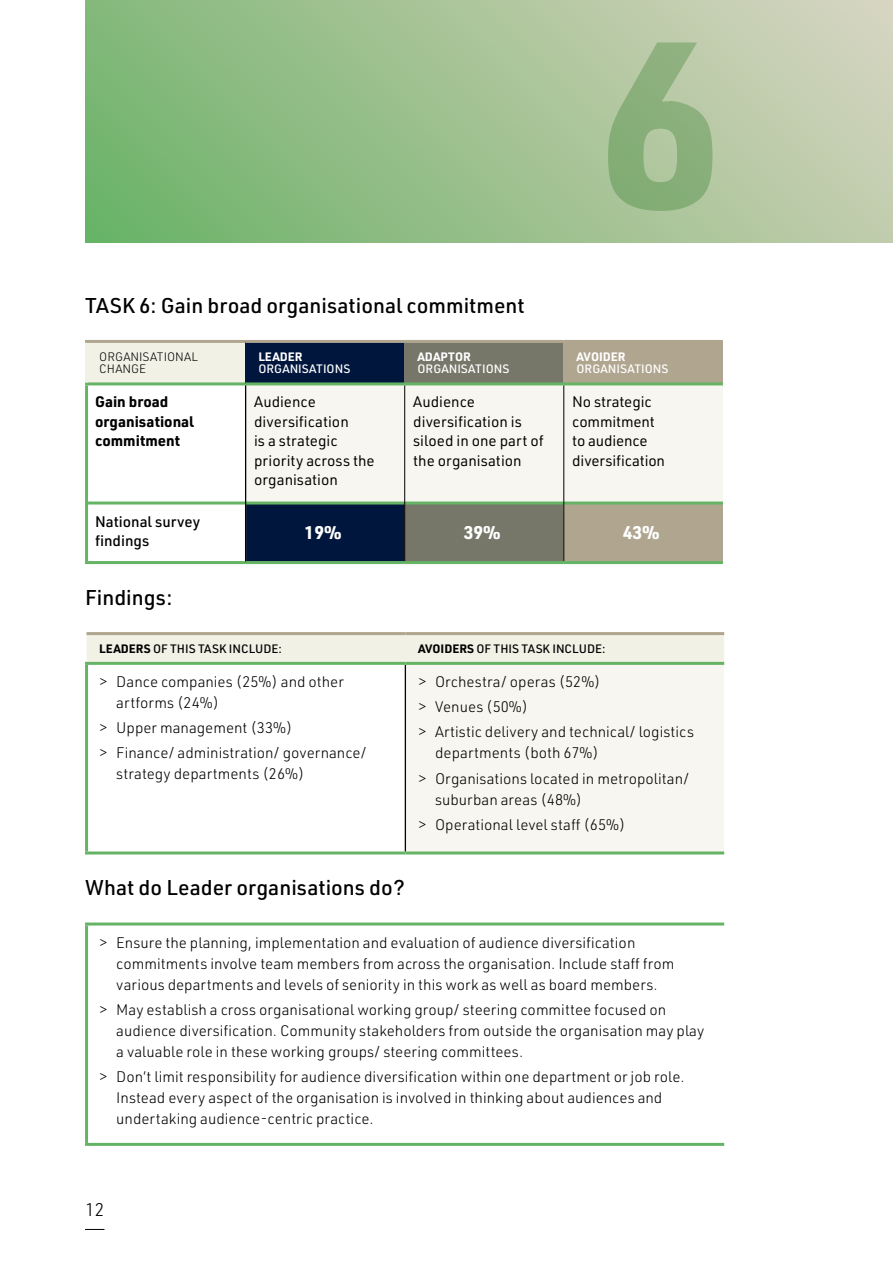
<style>
.page{position:relative;width:893px;height:1263px;background:#fff}
.page>*{position:absolute;margin:0;border:0;box-sizing:border-box;transform-origin:0 0}
.t1{font:700 232.2px "URWDIN";color:#84bf82}
.t2{font:500 21px "URWDIN";color:#000}
.t3{font:700 18px "URWDIN";color:#fff}
.t4{font:300 18px "URWDIN";color:#000}
.t5{font:300 15px/21px "URWDIN";color:#000}
.t6{font:15px/19.5px "URWDIN";color:#000}
.t7{font:700 15px/19.5px "URWDIN";color:#000}
.t8{font:500 15px/19.5px "URWDIN";color:#000}
.t9{font:500 12px "URWDIN";color:#000}
.t10{font:500 12px "URWDIN";color:#fff}
.t11{font:300 12px/12px "URWDIN";color:#000}
.t12{font:700 12px "URWDIN";color:#fff}
.s1{font-weight:700}
</style>
<div class="page">
<svg style="left:85px;top:1229px;width:19px;height:1px"></svg>
<div style="left:85px;top:0;width:808px;height:242px;background:linear-gradient(to right,#77b570,#ced1b8)"></div>
<div style="left:87px;top:341px;width:159px;height:43px;background:#f2f1e6"></div>
<div style="left:246px;top:341px;width:159px;height:43px;background:#00163d"></div>
<div style="left:405px;top:341px;width:159px;height:43px;background:#767769"></div>
<div style="left:564px;top:341px;width:159px;height:43px;background:#b0a690"></div>
<svg style="left:88px;top:385px;width:157px;height:120px"></svg>
<div style="left:247px;top:385px;width:476px;height:116px;background:#f7f6f0"></div>
<div style="left:246px;top:503px;width:159px;height:59px;background:#00163d"></div>
<div style="left:405px;top:503px;width:159px;height:59px;background:#767769"></div>
<div style="left:564px;top:503px;width:159px;height:59px;background:#b0a690"></div>
<hr style="left:85px;top:382px;width:161px;height:3px;background:#65b465">
<hr style="left:85px;top:385px;width:3px;height:118px;background:#65b465">
<hr style="left:246px;top:382px;width:159px;height:3px;background:#65b465">
<hr style="left:405px;top:382px;width:159px;height:3px;background:#65b465">
<hr style="left:564px;top:382px;width:159px;height:3px;background:#65b465">
<hr style="left:85px;top:503px;width:3px;height:58px;background:#65b465">
<hr style="left:246px;top:501px;width:158px;height:3px;background:#65b465">
<hr style="left:405px;top:501px;width:159px;height:3px;background:#65b465">
<hr style="left:564px;top:501px;width:159px;height:3px;background:#65b465">
<hr style="left:246px;top:561px;width:159px;height:3px;background:#65b465">
<hr style="left:405px;top:561px;width:159px;height:3px;background:#65b465">
<hr style="left:564px;top:561px;width:159px;height:3px;background:#65b465">
<hr style="left:88px;top:501px;width:157px;height:3px;background:#65b465">
<hr style="left:85px;top:561px;width:161px;height:3px;background:#65b465">
<hr style="left:85px;top:340px;width:161px;height:3px;background:#b0a690">
<hr style="left:246px;top:340px;width:159px;height:3px;background:#b0a690">
<hr style="left:405px;top:340px;width:159px;height:3px;background:#b0a690">
<hr style="left:564px;top:340px;width:159px;height:3px;background:#b0a690">
<hr style="left:85px;top:343px;width:3px;height:39px;background:#f2f1e6">
<hr style="left:245px;top:385px;width:1px;height:118px;background:#000">
<hr style="left:246px;top:385px;width:1px;height:118px;background:#000">
<hr style="left:245px;top:503px;width:1px;height:58px;background:#000">
<hr style="left:246px;top:503px;width:1px;height:58px;background:#000">
<hr style="left:404px;top:385px;width:1px;height:118px;background:#000">
<hr style="left:564px;top:385px;width:1px;height:118px;background:#000">
<hr style="left:404px;top:503px;width:1px;height:58px;background:#000">
<hr style="left:564px;top:503px;width:1px;height:58px;background:#000">
<svg style="left:87px;top:635px;width:637px;height:27px;background:#f1f0e4"></svg>
<div style="left:405px;top:663px;width:319px;height:190px;background:#f7f6f0"></div>
<hr style="left:405px;top:665px;width:1px;height:186px;background:#000">
<hr style="left:85px;top:662px;width:320px;height:3px;background:#65b465">
<hr style="left:85px;top:665px;width:3px;height:186px;background:#65b465">
<hr style="left:405px;top:662px;width:319px;height:3px;background:#65b465">
<hr style="left:405px;top:851px;width:319px;height:3px;background:#65b465">
<hr style="left:85px;top:851px;width:320px;height:3px;background:#65b465">
<hr style="left:87px;top:632px;width:318px;height:3px;background:#b0a690">
<hr style="left:405px;top:632px;width:319px;height:3px;background:#b0a690">
<hr style="left:85px;top:922px;width:639px;height:3px;background:#65b465">
<hr style="left:85px;top:925px;width:3px;height:218px;background:#65b465">
<hr style="left:85px;top:1143px;width:639px;height:3px;background:#65b465">
<h2 class="t2" style="left:85px;top:291px;width:441px">TASK 6: Gain broad organisational commitment</h2>
<p class="t11" style="left:99px;top:350px;width:100px">ORGANISATIONAL<br>CHANGE</p>
<p class="t12" style="left:258px;top:348px;width:46px">LEADER</p>
<p class="t12" style="left:417px;top:348px;width:55px">ADAPTOR</p>
<p class="t10" style="left:417px;top:361px;width:93px">ORGANISATIONS</p>
<p class="t10" style="left:258px;top:361px;width:93px">ORGANISATIONS</p>
<h1 class="t1" style="left:597px;top:-34px;width:127px">6</h1>
<p class="t12" style="left:577px;top:348px;width:50px">AVOIDER</p>
<p class="t10" style="left:577px;top:361px;width:93px">ORGANISATIONS</p>
<p class="t7" style="left:95px;top:392px;width:100px">Gain broad organisational commitment</p>
<p class="t6" style="left:254px;top:392px;width:122px">Audience diversification<br>is a strategic priority across the organisation</p>
<p class="t6" style="left:413px;top:392px;width:132px">Audience diversification is siloed in one part of the organisation</p>
<p class="t6" style="left:572px;top:392px;width:94px">No strategic commitment to audience diversification</p>
<p class="t8" style="left:95px;top:511px;width:107px">National survey findings</p>
<p class="t3" style="left:305px;top:520px;width:38px">19%</p>
<p class="t3" style="left:464px;top:520px;width:38px">39%</p>
<p class="t3" style="left:623px;top:520px;width:38px">43%</p>
<h2 class="t2" style="left:85px;top:583px;width:89px">Findings:</h2>
<p class="t9" style="left:99px;top:640px;width:184px"><span class="s1">LEADERS</span> OF THIS TASK INCLUDE:</p>
<p class="t9" style="left:418px;top:640px;width:189px"><span class="s1">AVOIDERS</span> OF THIS TASK INCLUDE:</p>
<p class="t5" style="left:116px;top:670px;width:229px;text-indent:-17px">&gt; Dance companies (25%) and other artforms (24%)</p>
<p class="t5" style="left:99px;top:715px;width:269px;line-height:25.2px">&gt; Upper management (33%)<br>&gt; Finance/ administration/ governance/</p>
<p class="t5" style="left:116px;top:763px;width:190px">strategy departments (26%)</p>
<p class="t5" style="left:418px;top:668px;width:277px;line-height:25.2px">&gt; Orchestra/ operas (52%)<br>&gt; Venues (50%)<br>&gt; Artistic delivery and technical/ logistics</p>
<p class="t5" style="left:418px;top:740px;width:273px;line-height:25.2px;text-indent:17px">departments (both 67%)<br>&gt; Organisations located in metropolitan/</p>
<p class="t5" style="left:418px;top:786px;width:209px;line-height:25.2px;text-indent:17px">suburban areas (48%)<br>&gt; Operational level staff (65%)</p>
<h2 class="t2" style="left:85px;top:874px;width:321px">What do Leader organisations do?</h2>
<p class="t5" style="left:116px;top:931px;width:560px;text-indent:-17px">&gt; Ensure the planning, implementation and evaluation of audience diversification commitments involve team members from across the organisation. Include staff from various departments and levels of seniority in this work as well as board members.</p>
<p class="t5" style="left:116px;top:998px;width:589px;text-indent:-17px">&gt; May establish a cross organisational working group/ steering committee focused on audience diversification. Community stakeholders from outside the organisation may play a valuable role in these working groups/ steering committees.</p>
<p class="t5" style="left:116px;top:1066px;width:570px;text-indent:-17px">&gt; Don’t limit responsibility for audience diversification within one department or job role.<br>Instead every aspect of the organisation is involved in thinking about audiences and undertaking audience-centric practice.</p>
<p class="t4" style="left:85px;top:1198px;width:21px">12</p>
</div>
